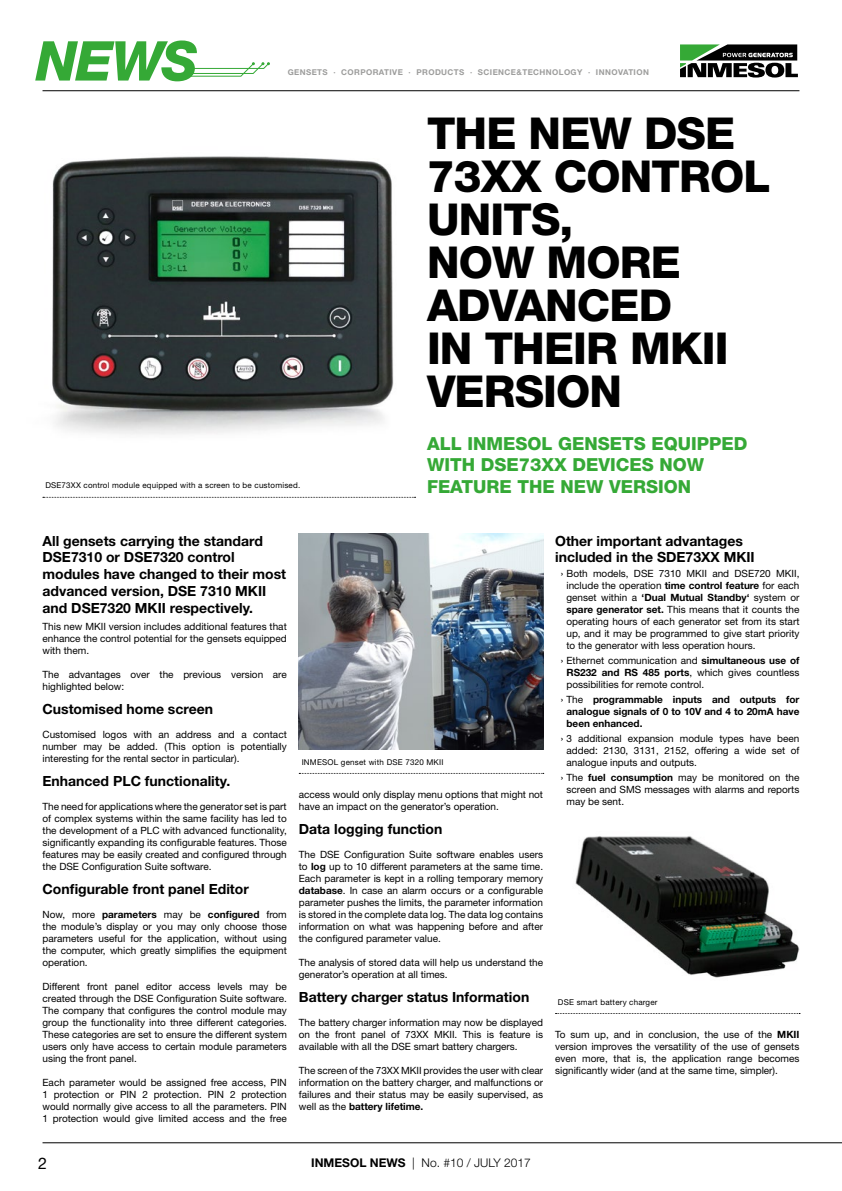
<style>
.page{position:relative;width:842px;height:1191px;background:#fff}
.page>*{position:absolute;margin:0;border:0;box-sizing:border-box;transform-origin:0 0}
.t1{font:800 44px/43px "Helvetica Neue LT Std";letter-spacing:-.02em;color:#000}
.t2{font:800 18px/21.6px "Helvetica Neue LT Std";color:#35a936}
.t3{font:16px "Helvetica Neue LT Std";color:#000}
.t4{font:700 14px/16.8px "Helvetica Neue LT Std";color:#000}
.t5{font:300 12px "Helvetica Neue LT Std";color:#000}
.t6{font:10px/12px "Helvetica Neue LT Std";color:#000;text-align:justify}
.t7{font:700 10px/12px "Helvetica Neue LT Std";color:#000;text-align:justify}
.t8{font:8px "Helvetica Neue LT Std";letter-spacing:.025em;color:#000}
.t9{font:700 8px "Helvetica Neue LT Std";letter-spacing:.05em;color:#9d9d9c}
.s1{font-weight:700}
.s2{font-weight:400}
</style>
<div class="page">
<hr style="left:43px;top:1142px;width:799px;height:1px;background:#000">
<hr style="left:43px;top:90px;width:756px;height:1px;background:#000">
<svg style="left:35px;top:40px;width:235px;height:41px"></svg>
<svg style="left:680px;top:44px;width:118px;height:34px"></svg>
<img style="left:52px;top:156px;width:342px;height:279px">
<svg style="left:43px;top:497px;width:373px;height:1px"></svg>
<svg style="left:299px;top:773px;width:245px;height:1px"></svg>
<img style="left:299px;top:533px;width:244px;height:216px">
<svg style="left:555px;top:1013px;width:245px;height:1px"></svg>
<img style="left:575px;top:836px;width:224px;height:142px">
<p class="t9" style="left:288px;top:68px;width:363px">GENSETS · CORPORATIVE · PRODUCTS · SCIENCE&amp;TECHNOLOGY · INNOVATION</p>
<h1 class="t1" style="left:427px;top:112px;width:345px">THE NEW DSE<br>73XX CONTROL<br>UNITS,<br>NOW MORE<br>ADVANCED<br>IN THEIR MKII<br>VERSION</h1>
<h2 class="t2" style="left:427px;top:432px;width:322px">ALL INMESOL GENSETS EQUIPPED<br>WITH DSE73XX DEVICES NOW</h2>
<p class="t8" style="left:45px;top:481px;width:256px">DSE73XX control module equipped with a screen to be customised.</p>
<h2 class="t2" style="left:427px;top:475px;width:266px">FEATURE THE NEW VERSION</h2>
<h3 class="t4" style="left:43px;top:532px;width:245px">All gensets carrying the standard<br>DSE7310 or DSE7320 control modules have changed to their most advanced version, DSE 7310 MKII and DSE7320 MKII respectively.</h3>
<p class="t6" style="left:43px;top:620px;width:246px">This new MKII version includes additional features that enhance the control potential for the gensets equipped with them.</p>
<p class="t6" style="left:43px;top:668px;width:246px">The advantages over the previous version are highlighted below:</p>
<h3 class="t4" style="left:43px;top:700px;width:172px">Customised home screen</h3>
<p class="t6" style="left:43px;top:728px;width:246px">Customised logos with an address and a contact number may be added. (This option is potentially interesting for the rental sector in particular).</p>
<h3 class="t4" style="left:43px;top:772px;width:189px">Enhanced PLC functionality.</h3>
<p class="t6" style="left:43px;top:800px;width:246px">The need for applications where the generator set is part of complex systems within the same facility has led to the development of a PLC with advanced functionality, significantly expanding its configurable features. Those features may be easily created and configured through the DSE Configuration Suite software.</p>
<h3 class="t4" style="left:43px;top:880px;width:208px">Configurable front panel Editor</h3>
<p class="t6" style="left:43px;top:908px;width:246px">Now, more <span class="s1">parameters</span> may be <span class="s1">configured</span> from the module’s display or you may only choose those parameters useful for the application, without using the computer, which greatly simplifies the equipment operation.</p>
<p class="t6" style="left:43px;top:980px;width:246px">Different front panel editor access levels may be created through the DSE Configuration Suite software.<br>The company that configures the control module may group the functionality into three different categories.<br>These categories are set to ensure the different system users only have access to certain module parameters using the front panel.</p>
<p class="t6" style="left:43px;top:1076px;width:246px">Each parameter would be assigned free access, PIN 1 protection or PIN 2 protection. PIN 2 protection would normally give access to all the parameters. PIN 1 protection would give limited access and the free</p>
<p class="t8" style="left:302px;top:757px;width:143px">INMESOL genset with DSE 7320 MKII</p>
<p class="t6" style="left:299px;top:788px;width:246px">access would only display menu options that might not have an impact on the generator’s operation.</p>
<h3 class="t4" style="left:299px;top:820px;width:145px">Data logging function</h3>
<p class="t6" style="left:299px;top:848px;width:246px">The DSE Configuration Suite software enables users to <span class="s1">log</span> up to 10 different parameters at the same time.<br>Each parameter is kept in a rolling temporary memory <span class="s1">database</span>. In case an alarm occurs or a configurable parameter pushes the limits, the parameter information is stored in the complete data log. The data log contains information on what was happening before and after the configured parameter value.</p>
<p class="t6" style="left:299px;top:956px;width:246px">The analysis of stored data will help us understand the generator’s operation at all times.</p>
<h3 class="t4" style="left:299px;top:988px;width:232px">Battery charger status Information</h3>
<p class="t6" style="left:299px;top:1016px;width:246px">The battery charger information may now be displayed on the front panel of 73XX MKII. This is feature is available with all the DSE smart battery chargers.</p>
<p class="t6" style="left:299px;top:1064px;width:246px">The screen of the 73XX MKII provides the user with clear information on the battery charger, and malfunctions or failures and their status may be easily supervised, as well as the <span class="s1">battery lifetime.</span></p>
<h3 class="t4" style="left:555px;top:532px;width:201px">Other important advantages included in the SDE73XX MKII</h3>
<p class="t6" style="left:566px;top:567px;width:234px;text-indent:-6px">› Both models, DSE 7310 MKII and DSE720 MKII, include the operation <span class="s1">time control feature</span> for each genset within a <span class="s1">‘Dual Mutual Standby‘</span> system or <span class="s1">spare generator set.</span> This means that it counts the operating hours of each generator set from its start up, and it may be programmed to give start priority to the generator with less operation hours.</p>
<p class="t6" style="left:566px;top:654px;width:234px;text-indent:-6px">› Ethernet communication and <span class="s1">simultaneous use of RS232 and RS 485 ports</span>, which gives countless possibilities for remote control.</p>
<p class="t7" style="left:566px;top:693px;width:234px;text-indent:-6px"><span class="s2">› The</span> programmable inputs and outputs for analogue signals of 0 to 10V and 4 to 20mA have been enhanced.</p>
<p class="t6" style="left:566px;top:732px;width:234px;text-indent:-6px">› 3 additional expansion module types have been added: 2130, 3131, 2152, offering a wide set of analogue inputs and outputs.</p>
<p class="t6" style="left:566px;top:771px;width:234px;text-indent:-6px">› The <span class="s1">fuel consumption</span> may be monitored on the screen and SMS messages with alarms and reports may be sent.</p>
<p class="t8" style="left:558px;top:997px;width:101px">DSE smart battery charger</p>
<p class="t6" style="left:555px;top:1028px;width:246px">To sum up, and in conclusion, the use of the <span class="s1">MKII </span>version improves the versatility of the use of gensets even more, that is, the application range becomes significantly wider (and at the same time, simpler).</p>
<h3 class="t3" style="left:38px;top:1153px;width:10px">2</h3>
<p class="t5" style="left:311px;top:1155px;width:221px"><span class="s1">INMESOL NEWS</span> | No. #10 / JULY 2017</p>
</div>
